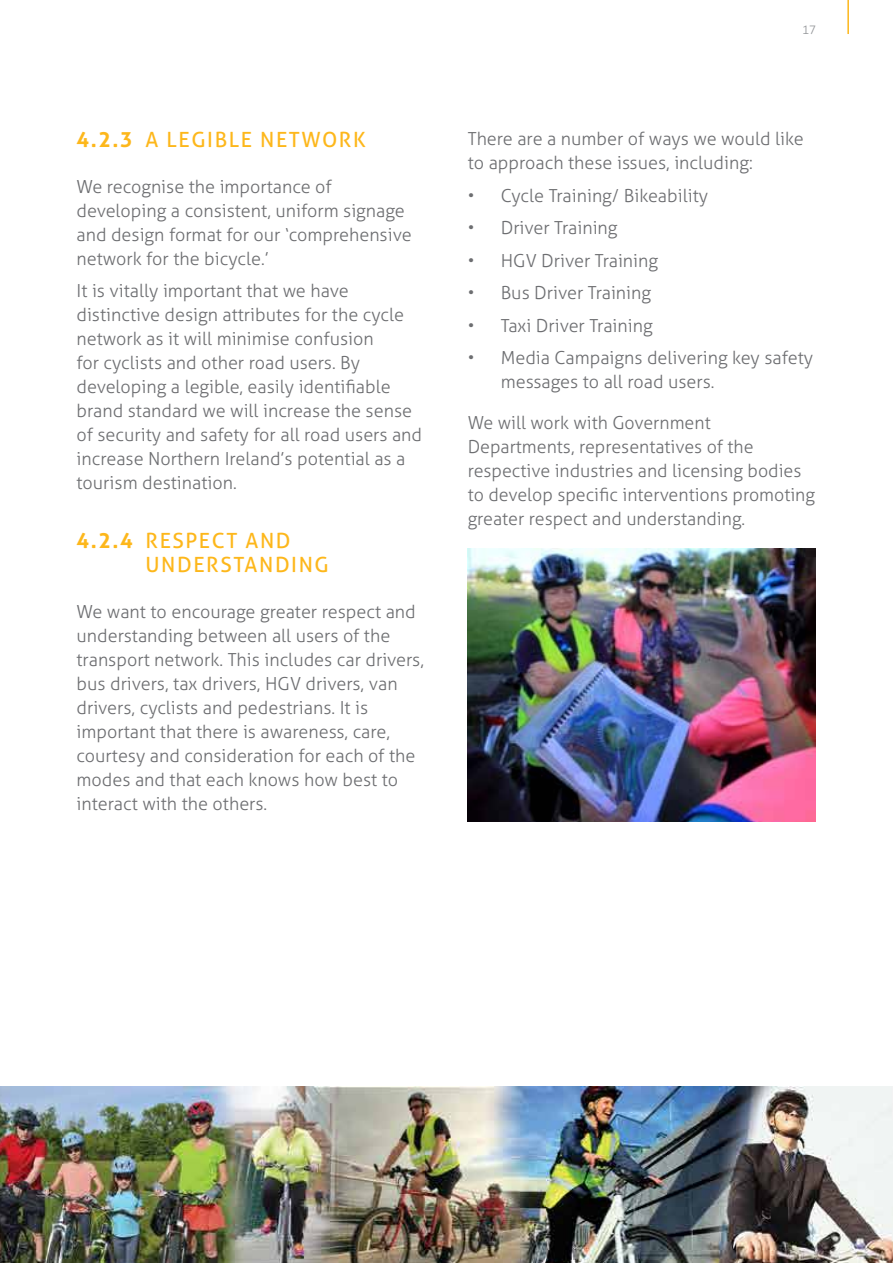
<style>
.page{position:relative;width:893px;height:1263px;background:#fff}
.page>*{position:absolute;margin:0;border:0;box-sizing:border-box;transform-origin:0 0}
.t1{font:21px "Aller";letter-spacing:.075em;color:#fdb71b}
.t2{font:300 18px/24px "Aller";color:#6d6e71}
.t3{font:300 12px "Aller";color:#939598}
.s1{font-weight:700}
</style>
<div class="page">
<img style="left:0;top:1086px;width:893px;height:177px">
<hr style="left:847px;top:0;width:2px;height:34px;background:#fdb71b">
<img style="left:468px;top:549px;width:347px;height:273px">
<p class="t1" style="left:77px;top:127px;width:115px"><span class="s1">4.2.3</span> A LEGIBLE</p>
<p class="t1" style="left:260px;top:127px;width:32px">NETWORK</p>
<p class="t2" style="left:77px;top:174px;width:337px">We recognise the importance of developing a consistent, uniform signage and design format for our ‘comprehensive network for the bicycle.’</p>
<p class="t2" style="left:77px;top:279px;width:347px">It is vitally important that we have distinctive design attributes for the cycle network as it will minimise confusion<br>for cyclists and other road users. By developing a legible, easily identifiable brand standard we will increase the sense of security and safety for all road users and increase Northern Ireland’s potential as a tourism destination.</p>
<p class="t1" style="left:77px;top:528px;width:97px"><span class="s1">4.2.4</span> RESPECT</p>
<p class="t1" style="left:246px;top:528px;width:16px">AND</p>
<p class="t1" style="left:146px;top:552px;width:31px">UNDERSTANDING</p>
<p class="t2" style="left:77px;top:599px;width:349px">We want to encourage greater respect and understanding between all users of the transport network. This includes car drivers, bus drivers, tax drivers, HGV drivers, van drivers, cyclists and pedestrians. It is important that there is awareness, care, courtesy and consideration for each of the modes and that each knows how best to interact with the others.</p>
<p class="t3" style="left:802px;top:22px;width:16px">17</p>
<p class="t2" style="left:468px;top:127px;width:338px">There are a number of ways we would like to approach these issues, including:</p>
<p class="t2" style="left:468px;top:183px;width:242px">• Cycle Training/ Bikeability</p>
<p class="t2" style="left:468px;top:216px;width:151px">• Driver Training</p>
<p class="t2" style="left:468px;top:248px;width:192px">• HGV Driver Training</p>
<p class="t2" style="left:468px;top:281px;width:185px">• Bus Driver Training</p>
<p class="t2" style="left:468px;top:313px;width:186px">• Taxi Driver Training</p>
<p class="t2" style="left:501px;top:346px;width:314px;text-indent:-33px">• Media Campaigns delivering key safety messages to all road users.</p>
<p class="t2" style="left:468px;top:411px;width:349px">We will work with Government Departments, representatives of the respective industries and licensing bodies to develop specific interventions promoting greater respect and understanding.</p>
</div>
